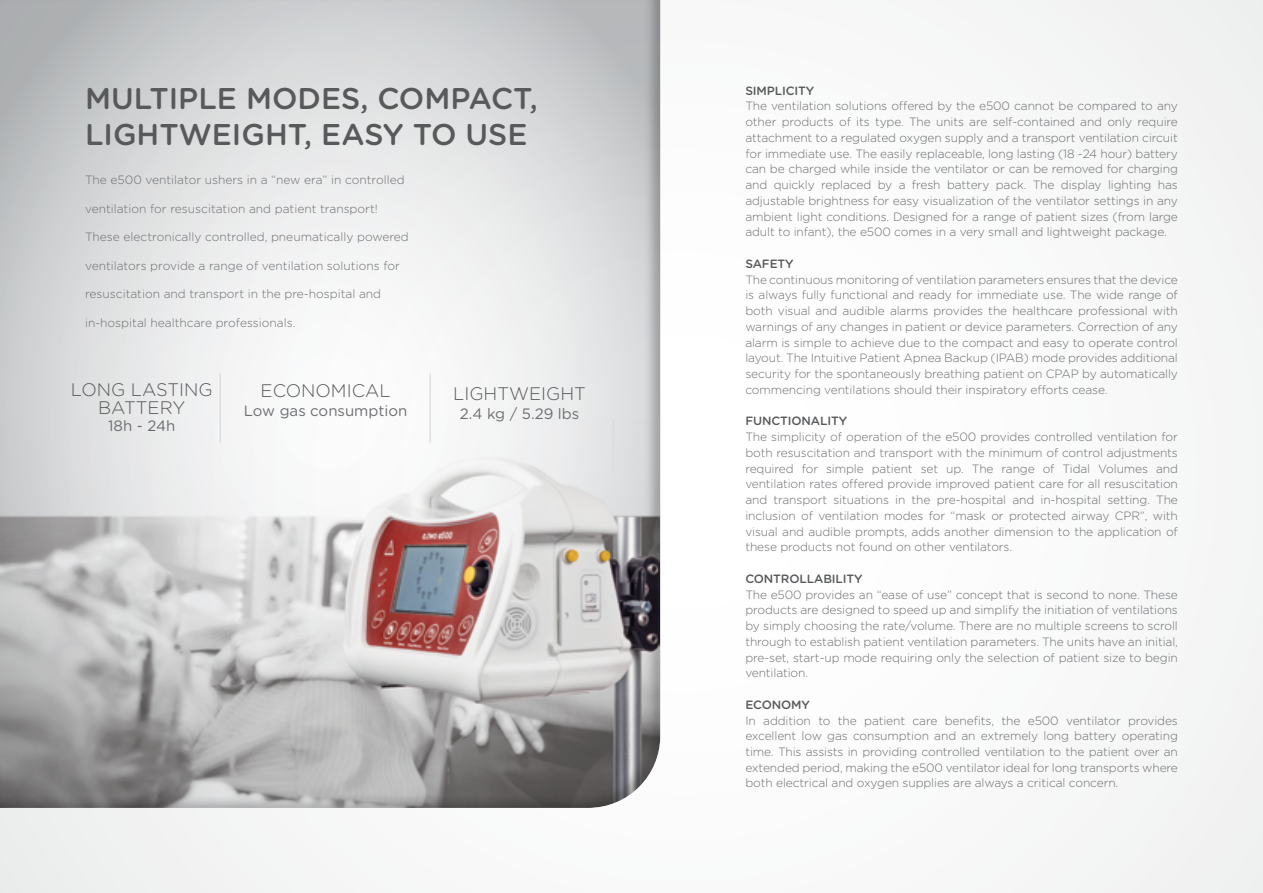
<style>
.page{position:relative;width:1263px;height:893px;background:#f9f9f9}
.page>*{position:absolute;margin:0;border:0;box-sizing:border-box;transform-origin:0 0}
.t1{font:500 30px/36px "Gotham Rounded";color:#58595b}
.t2{font:300 18.15px/18.1px "Gotham Rounded";color:#58595b;text-align:center}
.t3{font:15px "Gotham Rounded";color:#6d6e71}
.t4{font:300 12px/15.8px "Gotham Rounded";letter-spacing:-.01em;color:#6d6e71;text-align:justify}
.t5{font:500 12px "Gotham Rounded";letter-spacing:-.01em;color:#58595b}
</style>
<div class="page">
<div style="left:0;top:0;width:673px;height:809px;background:#000;opacity:.25"></div>
<hr style="left:220px;top:374px;width:1px;height:69px;background:#d1d3d4">
<hr style="left:430px;top:374px;width:1px;height:69px;background:#d1d3d4">
<h1 class="t1" style="left:85px;top:79px;width:454px">MULTIPLE MODES, COMPACT,<br>LIGHTWEIGHT, EASY TO USE</h1>
<p class="t5" style="left:745px;top:82px;width:70px">SIMPLICITY</p>
<p class="t4" style="left:745px;top:98px;width:434px">The ventilation solutions offered by the e500 cannot be compared to any other products of its type. The units are self-contained and only require attachment to a regulated oxygen supply and a transport ventilation circuit for immediate use. The easily replaceable, long lasting (18 -24 hour) battery can be charged while inside the ventilator or can be removed for charging and quickly replaced by a fresh battery pack. The display lighting has adjustable brightness for easy visualization of the ventilator settings in any ambient light conditions. Designed for a range of patient sizes (from large adult to infant), the e500 comes in a very small and lightweight package.</p>
<p class="t5" style="left:745px;top:255px;width:50px">SAFETY</p>
<p class="t4" style="left:745px;top:271px;width:434px">The continuous monitoring of ventilation parameters ensures that the device is always fully functional and ready for immediate use. The wide range of both visual and audible alarms provides the healthcare professional with warnings of any changes in patient or device parameters. Correction of any alarm is simple to achieve due to the compact and easy to operate control layout. The Intuitive Patient Apnea Backup (IPAB) mode provides additional security for the spontaneously breathing patient on CPAP by automatically commencing ventilations should their inspiratory efforts cease.</p>
<p class="t5" style="left:745px;top:412px;width:103px">FUNCTIONALITY</p>
<p class="t4" style="left:745px;top:428px;width:434px">The simplicity of operation of the e500 provides controlled ventilation for both resuscitation and transport with the minimum of control adjustments required for simple patient set up. The range of Tidal Volumes and ventilation rates offered provide improved patient care for all resuscitation and transport situations in the pre-hospital and in-hospital setting. The inclusion of ventilation modes for “mask or protected airway CPR”, with visual and audible prompts, adds another dimension to the application of these products not found on other ventilators.</p>
<p class="t5" style="left:745px;top:570px;width:119px">CONTROLLABILITY</p>
<p class="t4" style="left:745px;top:586px;width:434px">The e500 provides an “ease of use” concept that is second to none. These products are designed to speed up and simplify the initiation of ventilations by simply choosing the rate/volume. There are no multiple screens to scroll through to establish patient ventilation parameters. The units have an initial, pre-set, start-up mode requiring only the selection of patient size to begin ventilation.</p>
<p class="t5" style="left:745px;top:696px;width:66px">ECONOMY</p>
<p class="t4" style="left:745px;top:712px;width:434px">In addition to the patient care benefits, the e500 ventilator provides excellent low gas consumption and an extremely long battery operating time. This assists in providing controlled ventilation to the patient over an extended period, making the e500 ventilator ideal for long transports where both electrical and oxygen supplies are always a critical concern.</p>
<p class="t4" style="left:85px;top:172px;width:321px">The e500 ventilator ushers in a “new era” in controlled</p>
<p class="t4" style="left:85px;top:200px;width:294px">ventilation for resuscitation and patient transport!</p>
<p class="t4" style="left:85px;top:229px;width:325px">These electronically controlled, pneumatically powered</p>
<p class="t4" style="left:85px;top:257px;width:316px">ventilators provide a range of ventilation solutions for</p>
<p class="t4" style="left:85px;top:286px;width:298px">resuscitation and transport in the pre-hospital and</p>
<p class="t4" style="left:85px;top:314px;width:212px">in-hospital healthcare professionals.</p>
<h2 class="t2" style="left:71px;top:380px;width:143px">LONG LASTING<br>BATTERY</h2>
<h2 class="t2" style="left:261px;top:380px;width:132px">ECONOMICAL</h2>
<h2 class="t2" style="left:453px;top:384px;width:134px">LIGHTWEIGHT</h2>
<p class="t3" style="left:244px;top:400px;width:165px">Low gas consumption</p>
<p class="t3" style="left:460px;top:403px;width:121px">2.4 kg / 5.29 lbs</p>
<p class="t3" style="left:108px;top:416px;width:69px">18h - 24h</p>
</div>
